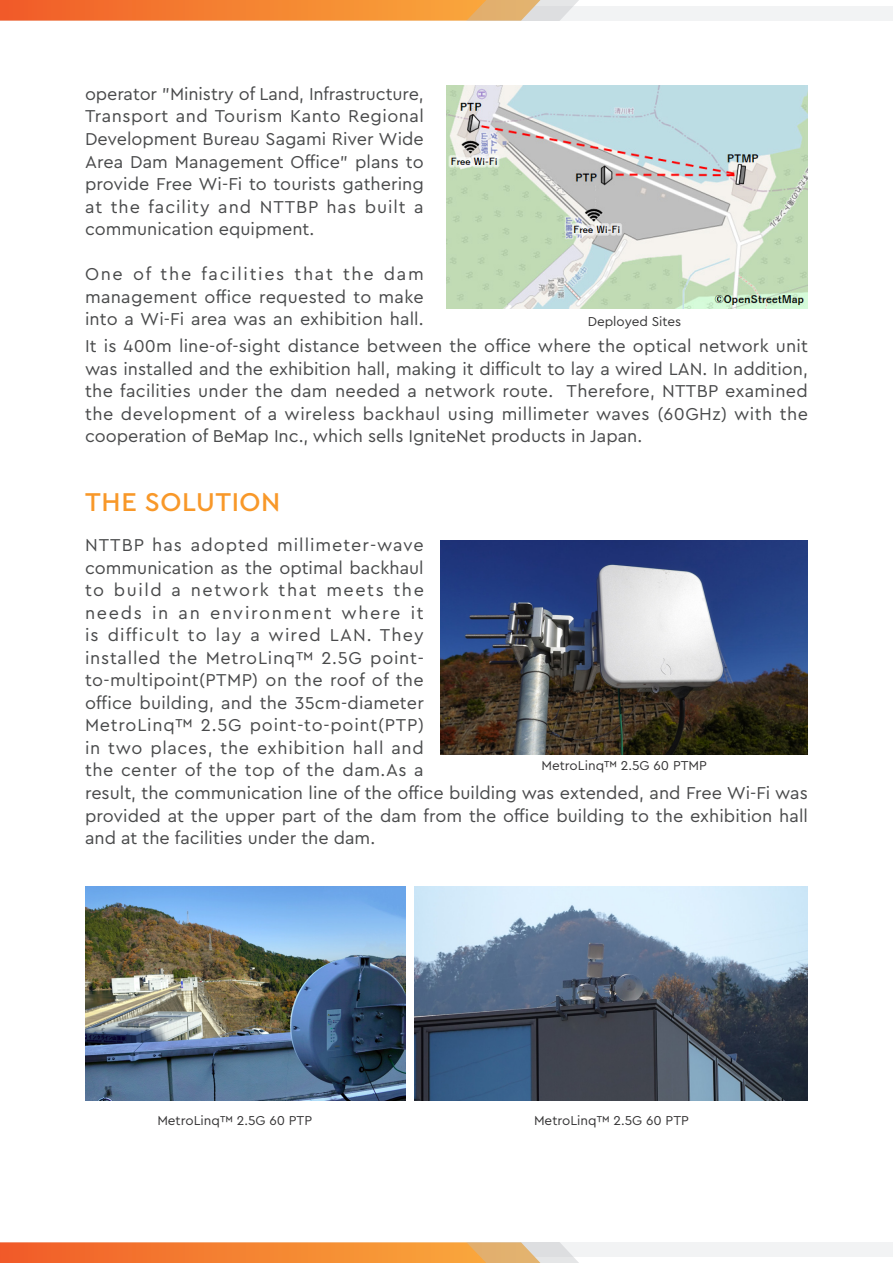
<style>
.page{position:relative;width:893px;height:1263px;background:#fff}
.page>*{position:absolute;margin:0;border:0;box-sizing:border-box;transform-origin:0 0}
.t1{font:500 27px "Cera PRO";letter-spacing:.02em;color:#f89829}
.t2{font:18px/22.5px "Cera PRO";letter-spacing:.005em;color:#494a4b;text-align:justify}
.t3{font:13.5px "Cera PRO";color:#363536}
</style>
<div class="page">
<div style="left:0;top:6px;width:893px;height:15px;background:#f2f3f4"></div>
<svg style="left:0;top:0;width:579px;height:21px;background:#f18f49"></svg>
<img style="left:446px;top:85px;width:362px;height:223px">
<img style="left:440px;top:541px;width:368px;height:213px">
<div style="left:0;top:1242px;width:893px;height:15px;background:#f2f3f4"></div>
<svg style="left:0;top:1242px;width:579px;height:21px;background:#f18f49"></svg>
<img style="left:85px;top:887px;width:320px;height:213px">
<img style="left:415px;top:887px;width:393px;height:213px">
<p class="t2" style="left:85px;top:82px;width:340px">operator "Ministry of Land, Infrastructure, Transport and Tourism Kanto Regional Development Bureau Sagami River Wide Area Dam Management Office" plans to provide Free Wi-Fi to tourists gathering at the facility and NTTBP has built a communication equipment.</p>
<p class="t2" style="left:85px;top:262px;width:340px">One of the facilities that the dam management office requested to make into a Wi-Fi area was an exhibition hall.</p>
<p class="t2" style="left:85px;top:334px;width:725px">It is 400m line-of-sight distance between the office where the optical network unit was installed and the exhibition hall, making it difficult to lay a wired LAN. In addition, the facilities under the dam needed a network route. Therefore, NTTBP examined the development of a wireless backhaul using millimeter waves (60GHz) with the cooperation of BeMap Inc., which sells IgniteNet products in Japan.</p>
<p class="t3" style="left:588px;top:312px;width:95px">Deployed Sites</p>
<p class="t1" style="left:85px;top:484px;width:197px">THE SOLUTION</p>
<p class="t2" style="left:85px;top:533px;width:340px">NTTBP has adopted millimeter-wave communication as the optimal backhaul to build a network that meets the needs in an environment where it is difficult to lay a wired LAN. They installed the MetroLinq™ 2.5G point&shy;to-multipoint(PTMP) on the roof of the office building, and the 35cm-diameter MetroLinq™ 2.5G point-to-point(PTP) in two places, the exhibition hall and the center of the top of the dam.As a</p>
<p class="t3" style="left:541px;top:756px;width:167px">MetroLinq™ 2.5G 60 PTMP</p>
<p class="t2" style="left:85px;top:781px;width:724px">result, the communication line of the office building was extended, and Free Wi-Fi was provided at the upper part of the dam from the office building to the exhibition hall and at the facilities under the dam.</p>
<p class="t3" style="left:157px;top:1112px;width:156px">MetroLinq™ 2.5G 60 PTP</p>
<p class="t3" style="left:534px;top:1112px;width:156px">MetroLinq™ 2.5G 60 PTP</p>
</div>
